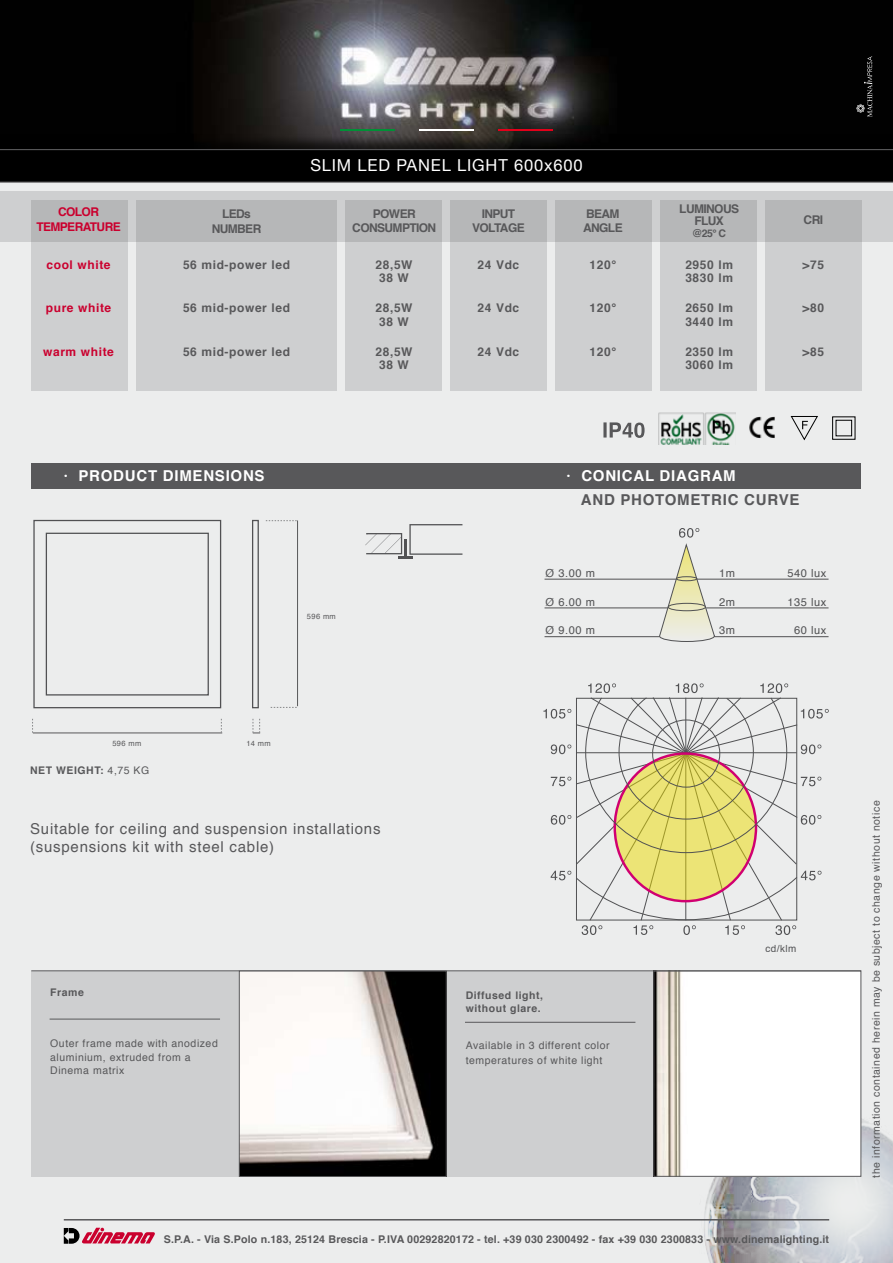
<style>
.page{position:relative;width:893px;height:1263px;background:#fff}
.page>*{position:absolute;margin:0;border:0;box-sizing:border-box;transform-origin:0 0}
.t1{font:16.5px "Helvetica Neue";letter-spacing:.05em;color:#fff}
.t2{font:15px/18px "Helvetica";letter-spacing:.05em;color:#58585a}
.t3{font:700 15px "Helvetica";letter-spacing:.05em;color:#fff}
.t4{font:700 15px "Helvetica";letter-spacing:.05em;color:#58585a}
.t5{font:700 12px/13.5px "Helvetica";letter-spacing:.05em;color:#58585a}
.t6{font:700 12px/14.4px "Helvetica";letter-spacing:-.05em;color:#58585a;text-align:center}
.t7{font:700 12px "Helvetica";letter-spacing:.05em;color:#ca002e}
.t8{font:700 12px/15px "Helvetica";letter-spacing:-.05em;color:#ca002e;text-align:center}
.t9{font:11.1px "Helvetica";letter-spacing:.05em;color:#58585a}
.t10{font:700 10.65px "Helvetica";letter-spacing:.015em;color:#58585a}
.t11{font:10.5px/13.5px "Helvetica";letter-spacing:.05em;color:#58585a}
.t12{font:700 10.5px/12.6px "Helvetica";letter-spacing:.05em;color:#58585a}
.t13{font:9.9px "Helvetica";color:#58585a}
.t14{font:7.5px "Helvetica";letter-spacing:.05em;color:#58585a}
.s1{font-weight:400}
</style>
<div class="page">
<div style="left:0;top:153px;width:893px;height:1110px;background:#eceded"></div>
<img style="left:0;top:0;width:893px;height:134px">
<hr style="left:341px;top:129px;width:54px;height:2px;background:#009036">
<hr style="left:419px;top:129px;width:55px;height:2px;background:#fff">
<hr style="left:498px;top:129px;width:54px;height:2px;background:#e2001a">
<img style="left:700px;top:1108px;width:193px;height:155px">
<hr style="left:64px;top:1219px;width:765px;height:1px;background:#58585a">
<div style="left:0;top:134px;width:893px;height:51px;background:#000;opacity:.65"></div>
<svg style="left:0;top:149px;width:893px;height:34px;background:#080808"></svg>
<svg style="left:64px;top:1228px;width:91px;height:16px"></svg>
<svg style="left:659px;top:544px;width:56px;height:98px"></svg>
<div style="left:668px;top:603px;width:38px;height:8px;border:1px solid #58585a;border-radius:50%"></div>
<div style="left:676px;top:576px;width:21px;height:5px;border:1px solid #58585a;border-radius:50%"></div>
<hr style="left:544px;top:579px;width:132px;height:1px;background:#58585a">
<hr style="left:697px;top:579px;width:131px;height:1px;background:#58585a">
<hr style="left:544px;top:608px;width:124px;height:1px;background:#58585a">
<hr style="left:706px;top:608px;width:122px;height:1px;background:#58585a">
<hr style="left:544px;top:636px;width:116px;height:1px;background:#58585a">
<hr style="left:714px;top:636px;width:114px;height:1px;background:#58585a">
<svg style="left:543px;top:683px;width:286px;height:252px"></svg>
<div style="left:576px;top:698px;width:221px;height:222px;border:1px solid #58585a"></div>
<svg style="left:679px;top:528px;width:20px;height:10px"></svg>
<svg style="left:271px;top:707px;width:26px;height:1px"></svg>
<svg style="left:266px;top:520px;width:31px;height:1px"></svg>
<hr style="left:33px;top:733px;width:189px;height:1px;background:#58585a">
<hr style="left:297px;top:520px;width:1px;height:186px;background:#58585a">
<svg style="left:253px;top:719px;width:7px;height:15px"></svg>
<div style="left:33px;top:520px;width:188px;height:188px;border:1px solid #58585a"></div>
<div style="left:46px;top:533px;width:163px;height:162px;border:1px solid #58585a"></div>
<div style="left:252px;top:520px;width:7px;height:188px;border:1px solid #58585a"></div>
<svg style="left:365px;top:524px;width:97px;height:35px"></svg>
<div style="left:0;top:191px;width:893px;height:50px;background:#cecfd0"></div>
<div style="left:31px;top:200px;width:96px;height:190px;background:linear-gradient(to bottom,#bdbebf,#d5d6d7)"></div>
<div style="left:451px;top:200px;width:96px;height:190px;background:linear-gradient(to bottom,#bdbebf,#d5d6d7)"></div>
<div style="left:660px;top:200px;width:96px;height:190px;background:linear-gradient(to bottom,#bdbebf,#d5d6d7)"></div>
<div style="left:136px;top:200px;width:201px;height:190px;background:linear-gradient(to bottom,#bdbebf,#d5d6d7)"></div>
<div style="left:555px;top:200px;width:96px;height:190px;background:linear-gradient(to bottom,#bdbebf,#d5d6d7)"></div>
<div style="left:346px;top:200px;width:96px;height:190px;background:linear-gradient(to bottom,#bdbebf,#d5d6d7)"></div>
<div style="left:765px;top:200px;width:96px;height:190px;background:linear-gradient(to bottom,#bdbebf,#d5d6d7)"></div>
<div style="left:31px;top:463px;width:830px;height:26px;background:#58585a"></div>
<div style="left:31px;top:971px;width:830px;height:205px;background:#cecfd0"></div>
<img style="left:656px;top:973px;width:203px;height:201px">
<hr style="left:31px;top:970px;width:830px;height:1px;background:#58585a">
<img style="left:241px;top:973px;width:203px;height:202px">
<div style="left:239px;top:971px;width:207px;height:206px;border:1px solid #58585a"></div>
<hr style="left:465px;top:1022px;width:170px;height:1px;background:#58585a">
<hr style="left:50px;top:1019px;width:170px;height:1px;background:#58585a">
<svg style="left:603px;top:422px;width:42px;height:16px"></svg>
<img style="left:749px;top:417px;width:26px;height:21px">
<img style="left:659px;top:412px;width:77px;height:33px">
<svg style="left:835px;top:419px;width:18px;height:18px"></svg>
<div style="left:832px;top:417px;width:23px;height:23px;border:1px solid #000"></div>
<div style="left:836px;top:420px;width:16px;height:16px;background:#eceded"></div>
<div style="left:836px;top:420px;width:16px;height:16px;border:1px solid #000"></div>
<svg style="left:790px;top:416px;width:28px;height:24px"></svg>
<svg style="left:856px;top:56px;width:16px;height:61px"></svg>
<p class="t8" style="left:36px;top:205px;width:86px">COLOR<br>TEMPERATURE</p>
<p class="t7" style="left:47px;top:255px;width:66px">cool white</p>
<p class="t7" style="left:46px;top:298px;width:67px">pure white</p>
<p class="t7" style="left:43px;top:342px;width:72px">warm white</p>
<h1 class="t1" style="left:310px;top:156px;width:274px">SLIM LED PANEL LIGHT 600x600</h1>
<p class="t6" style="left:352px;top:207px;width:85px">POWER<br>CONSUMPTION</p>
<p class="t6" style="left:472px;top:207px;width:54px">INPUT<br>VOLTAGE</p>
<p class="t6" style="left:679px;top:203px;width:61px;line-height:12px">LUMINOUS<br>FLUX</p>
<p class="t12" style="left:692px;top:228px;width:35px">@25° C</p>
<p class="t6" style="left:212px;top:207px;width:51px;line-height:15px">LEDs<br>NUMBER</p>
<p class="t6" style="left:583px;top:207px;width:41px;text-align:left">BEAM<br>ANGLE</p>
<p class="t5" style="left:183px;top:258px;width:109px">56 mid-power led</p>
<p class="t5" style="left:183px;top:301px;width:109px">56 mid-power led</p>
<p class="t5" style="left:183px;top:345px;width:109px">56 mid-power led</p>
<p class="t5" style="left:376px;top:258px;width:39px;text-align:center">28,5W<br>38 W</p>
<p class="t5" style="left:376px;top:301px;width:39px;text-align:center">28,5W<br>38 W</p>
<p class="t5" style="left:376px;top:345px;width:39px;text-align:center">28,5W<br>38 W</p>
<p class="t5" style="left:478px;top:258px;width:43px">24 Vdc</p>
<p class="t5" style="left:478px;top:301px;width:43px">24 Vdc</p>
<p class="t5" style="left:478px;top:345px;width:43px">24 Vdc</p>
<p class="t5" style="left:590px;top:258px;width:28px">120°</p>
<p class="t5" style="left:590px;top:301px;width:28px">120°</p>
<p class="t5" style="left:590px;top:345px;width:28px">120°</p>
<p class="t5" style="left:685px;top:258px;width:49px">2950 lm<br>3830 lm</p>
<p class="t5" style="left:685px;top:301px;width:49px">2650 lm<br>3440 lm</p>
<p class="t5" style="left:685px;top:345px;width:49px">2350 lm<br>3060 lm</p>
<p class="t5" style="left:804px;top:214px;width:21px">CRI</p>
<p class="t5" style="left:803px;top:258px;width:23px">&gt;75</p>
<p class="t5" style="left:803px;top:301px;width:23px">&gt;80</p>
<p class="t5" style="left:803px;top:345px;width:23px">&gt;85</p>
<h2 class="t3" style="left:64px;top:463px;width:202px">· PRODUCT DIMENSIONS</h2>
<h2 class="t3" style="left:567px;top:463px;width:171px">· CONICAL DIAGRAM</h2>
<h2 class="t4" style="left:581px;top:487px;width:220px">AND PHOTOMETRIC CURVE</h2>
<p class="t14" style="left:307px;top:611px;width:30px">596 mm</p>
<p class="t14" style="left:112px;top:737px;width:30px">596 mm</p>
<p class="t14" style="left:246px;top:737px;width:26px">14 mm</p>
<p class="t12" style="left:30px;top:764px;width:121px">NET WEIGHT: <span class="s1">4,75 KG</span></p>
<h2 class="t2" style="left:30px;top:820px;width:352px">Suitable for ceiling and suspension installations (suspensions kit with steel cable)</h2>
<p class="t12" style="left:50px;top:986px;width:35px">Frame</p>
<p class="t11" style="left:50px;top:1037px;width:169px">Outer frame made with anodized aluminium, extruded from a<br>Dinema matrix</p>
<p class="t9" style="left:546px;top:564px;width:51px">Ø 3.00 m</p>
<p class="t9" style="left:546px;top:594px;width:51px">Ø 6.00 m</p>
<p class="t9" style="left:546px;top:622px;width:51px">Ø 9.00 m</p>
<p class="t12" style="left:466px;top:989px;width:79px">Diffused light, without glare.</p>
<p class="t11" style="left:466px;top:1038px;width:145px;line-height:15px">Available in 3 different color temperatures of white light</p>
<p class="t9" style="left:719px;top:564px;width:17px">1m</p>
<p class="t9" style="left:719px;top:593px;width:17px">2m</p>
<p class="t9" style="left:719px;top:621px;width:17px">3m</p>
<p class="t9" style="left:787px;top:564px;width:41px">540 lux</p>
<p class="t9" style="left:787px;top:594px;width:41px">135 lux</p>
<p class="t9" style="left:794px;top:622px;width:34px">60 lux</p>
<p class="t13" style="left:765px;top:940px;width:32px">cd/klm</p>
<p class="t10" style="left:164px;top:1230px;width:667px">S.P.A. - Via S.Polo n.183, 25124 Brescia - P.IVA 00292820172 - tel. +39 030 2300492 - fax +39 030 2300833 - www.dinemalighting.it</p>
<p class="t11" style="left:870px;top:1177px;width:378px;rotate:-90deg">the information contained herein may be subject to change without notice</p>
</div>
